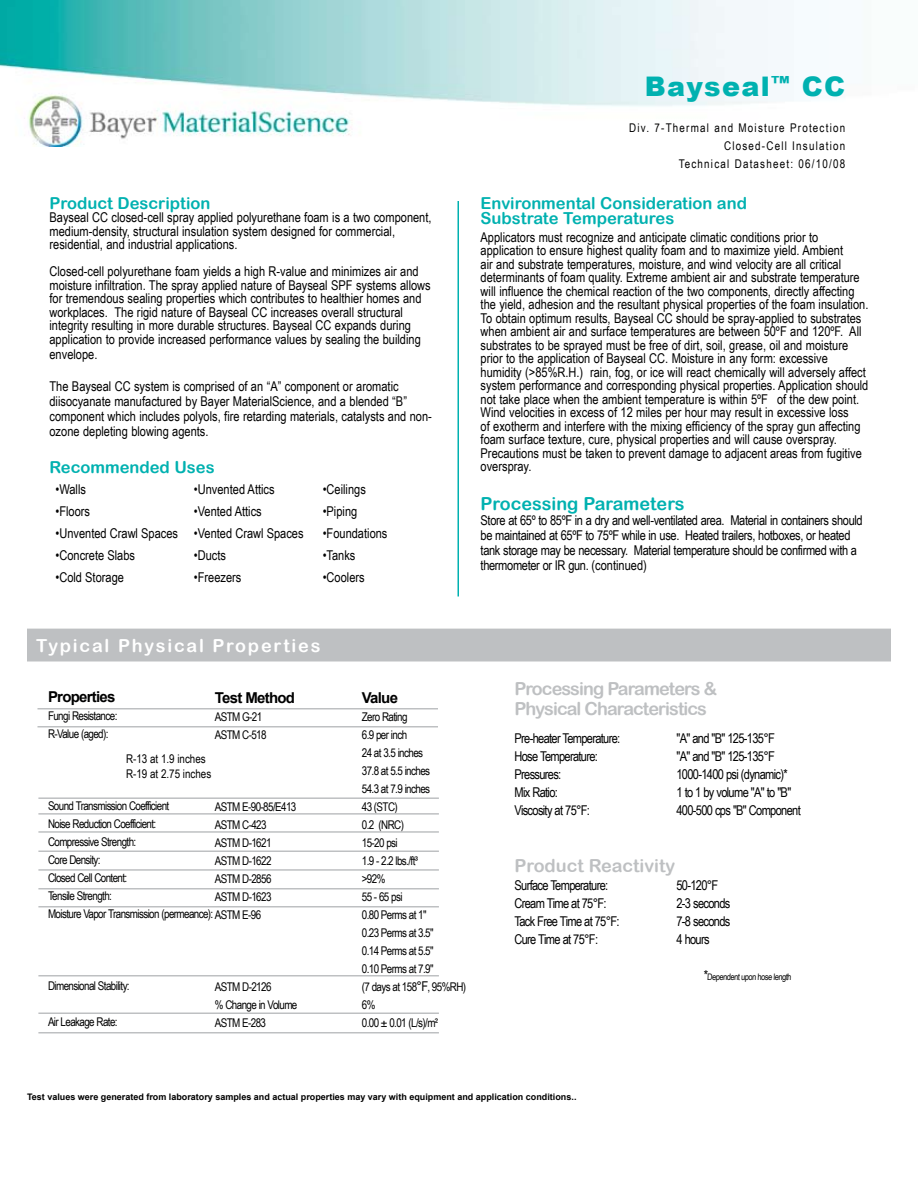
<style>
.page{position:relative;width:918px;height:1188px;background:#fff}
.page>*{position:absolute;margin:0;border:0;box-sizing:border-box;transform-origin:0 0}
.t1{font:900 27px "Arial";letter-spacing:.05em;color:#00b1b0}
.t2{font:18px/19.5px "Arial Rounded MT Bold";letter-spacing:-.05em;color:#bec0c2}
.t3{font:18px "Arial Rounded MT Bold";letter-spacing:.1em;color:#fff}
.t4{font:18px "Arial Rounded MT Bold";color:#00b1b0}
.t5{font:18px "Arial Rounded MT Bold";color:#bec0c2}
.t6{font:16.5px/15.3px "Arial Rounded MT Bold";color:#00b1b0}
.t7{font:700 15px "Arial";letter-spacing:-.05em;color:#000}
.t8{font:13.5px/13.5px "Arial Narrow";color:#000}
.t9{font:13.5px "Arial Narrow";letter-spacing:-.05em;color:#000}
.t10{font:13.5px/15px "Arial Narrow";letter-spacing:-.025em;color:#000}
.t11{font:12px/18px "Arial Narrow";letter-spacing:-.05em;color:#000}
.t12{font:12px/18px "Arial Narrow";letter-spacing:.1em;color:#000;text-align:right}
.t13{font:12px/14.4px "Arial Narrow";color:#000}
.t14{font:700 9px "Arial";color:#000}
.t15{font:9px "Arial Narrow";color:#000}
.s1{font-size:13.5px}
</style>
<div class="page">
<img style="left:0;top:0;width:819px;height:147px">
<hr style="left:458px;top:201px;width:1px;height:396px;background:#00b1b0">
<div style="left:28px;top:629px;width:862px;height:32px;background:#bec0c2"></div>
<div style="left:27px;top:629px;width:864px;height:33px;border:2px solid #bec0c2"></div>
<hr style="left:38px;top:797px;width:401px;height:2px;background:#bec0c2">
<hr style="left:38px;top:1012px;width:401px;height:2px;background:#bec0c2">
<hr style="left:38px;top:975px;width:401px;height:1px;background:#bec0c2">
<hr style="left:38px;top:831px;width:401px;height:2px;background:#bec0c2">
<hr style="left:38px;top:869px;width:401px;height:2px;background:#bec0c2">
<hr style="left:38px;top:813px;width:401px;height:2px;background:#bec0c2">
<hr style="left:38px;top:1032px;width:401px;height:2px;background:#bec0c2">
<hr style="left:38px;top:906px;width:401px;height:2px;background:#bec0c2">
<hr style="left:38px;top:726px;width:400px;height:2px;background:#bec0c2">
<hr style="left:38px;top:708px;width:400px;height:2px;background:#bec0c2">
<hr style="left:38px;top:850px;width:401px;height:2px;background:#bec0c2">
<hr style="left:38px;top:888px;width:401px;height:2px;background:#bec0c2">
<p class="t6" style="left:50px;top:195px;width:163px">Product Description</p>
<p class="t8" style="left:50px;top:210px;width:384px">Bayseal CC closed-cell spray applied polyurethane foam is a two component, medium-density, structural insulation system designed for commercial, residential, and industrial applications.</p>
<p class="t8" style="left:50px;top:264px;width:383px">Closed-cell polyurethane foam yields a high R-value and minimizes air and moisture infiltration. The spray applied nature of Bayseal SPF systems allows for tremendous sealing properties which contributes to healthier homes and workplaces. The rigid nature of Bayseal CC increases overall structural integrity resulting in more durable structures. Bayseal CC expands during application to provide increased performance values by sealing the building</p>
<p class="t8" style="left:50px;top:347px;width:50px">envelope.</p>
<p class="t8" style="left:50px;top:378px;width:384px;line-height:15px">The Bayseal CC system is comprised of an “A” component or aromatic diisocyanate manufactured by Bayer MaterialScience, and a blended “B” component which includes polyols, fire retarding materials, catalysts and non&shy;ozone depleting blowing agents.</p>
<p class="t6" style="left:50px;top:459px;width:167px">Recommended Uses</p>
<p class="t8" style="left:56px;top:482px;width:32px">•Walls</p>
<p class="t8" style="left:194px;top:482px;width:82px">•Unvented Attics</p>
<p class="t8" style="left:323px;top:482px;width:45px">•Ceilings</p>
<p class="t8" style="left:56px;top:504px;width:36px">•Floors</p>
<p class="t8" style="left:194px;top:504px;width:69px">•Vented Attics</p>
<p class="t8" style="left:323px;top:504px;width:36px">•Piping</p>
<p class="t8" style="left:56px;top:526px;width:250px">•Unvented Crawl Spaces •Vented Crawl Spaces</p>
<p class="t8" style="left:323px;top:526px;width:66px">•Foundations</p>
<p class="t8" style="left:56px;top:548px;width:81px">•Concrete Slabs</p>
<p class="t8" style="left:194px;top:548px;width:34px">•Ducts</p>
<p class="t8" style="left:323px;top:548px;width:34px">•Tanks</p>
<p class="t8" style="left:56px;top:570px;width:70px">•Cold Storage</p>
<p class="t8" style="left:194px;top:570px;width:49px">•Freezers</p>
<p class="t8" style="left:323px;top:570px;width:44px">•Coolers</p>
<h1 class="t1" style="left:645px;top:67px;width:202px">Bayseal<sup>™</sup> CC</h1>
<p class="t12" style="left:629px;top:119px;width:217px">Div. 7-Thermal and Moisture Protection<br>Closed-Cell Insulation<br>Technical Datasheet: 06/10/08</p>
<p class="t6" style="left:481px;top:195px;width:268px">Environmental Consideration and<br>Substrate Temperatures</p>
<p class="t8" style="left:481px;top:230px;width:389px">Applicators must recognize and anticipate climatic conditions prior to application to ensure highest quality foam and to maximize yield. Ambient<br>air and substrate temperatures, moisture, and wind velocity are all critical determinants of foam quality. Extreme ambient air and substrate temperature will influence the chemical reaction of the two components, directly affecting the yield, adhesion and the resultant physical properties of the foam insulation.<br>To obtain optimum results, Bayseal CC should be spray-applied to substrates when ambient air and surface temperatures are between 50ºF and 120ºF. All substrates to be sprayed must be free of dirt, soil, grease, oil and moisture prior to the application of Bayseal CC. Moisture in any form: excessive humidity (&gt;85%R.H.) rain, fog, or ice will react chemically will adversely affect system performance and corresponding physical properties. Application should not take place when the ambient temperature is within 5ºF of the dew point.<br>Wind velocities in excess of 12 miles per hour may result in excessive loss<br>of exotherm and interfere with the mixing efficiency of the spray gun affecting foam surface texture, cure, physical properties and will cause overspray.<br>Precautions must be taken to prevent damage to adjacent areas from fugitive overspray.</p>
<h2 class="t4" style="left:481px;top:493px;width:205px">Processing Parameters</h2>
<p class="t10" style="left:481px;top:513px;width:384px">Store at 65º to 85ºF in a dry and well-ventilated area. Material in containers should be maintained at 65ºF to 75ºF while in use. Heated trailers, hotboxes, or heated tank storage may be necessary. Material temperature should be confirmed with a thermometer or IR gun. (continued)</p>
<h2 class="t3" style="left:36px;top:635px;width:286px">Typical Physical Properties</h2>
<p class="t7" style="left:48px;top:687px;width:69px">Properties</p>
<p class="t11" style="left:48px;top:707px;width:71px">Fungi Resistance:<br>R-Value (aged):</p>
<p class="t7" style="left:215px;top:688px;width:82px">Test Method</p>
<p class="t11" style="left:215px;top:708px;width:53px">ASTM G-21<br>ASTM C-518</p>
<p class="t13" style="left:126px;top:751px;width:87px">R-13 at 1.9 inches<br>R-19 at 2.75 inches</p>
<p class="t11" style="left:48px;top:797px;width:215px">Sound Transmission Coefficient<br>Noise Reduction Coefficient:<br>Compressive Strength:<br>Core Density:<br>Closed Cell Content:<br>Tensile Strength:<br>Moisture Vapor Transmission (permeance): ASTM E-96</p>
<p class="t11" style="left:215px;top:798px;width:83px">ASTM E-90-85/E413<br>ASTM C-423<br>ASTM D-1621<br>ASTM D-1622<br>ASTM D-2856<br>ASTM D-1623</p>
<p class="t11" style="left:48px;top:977px;width:83px">Dimensional Stability:</p>
<p class="t11" style="left:48px;top:1013px;width:71px">Air Leakage Rate:</p>
<p class="t11" style="left:215px;top:978px;width:84px">ASTM D-2126<br>% Change in Volume<br>ASTM E-283</p>
<p class="t7" style="left:362px;top:688px;width:38px">Value</p>
<p class="t11" style="left:362px;top:708px;width:106px">Zero Rating<br>6.9 per inch<br>24 at 3.5 inches<br>37.8 at 5.5 inches<br>54.3 at 7.9 inches<br>43 (STC)<br>0.2 (NRC)<br>15-20 psi<br>1.9 - 2.2 lbs./ft³<br>&gt;92%<br>55 - 65 psi<br>0.80 Perms at 1"<br>0.23 Perms at 3.5"<br>0.14 Perms at 5.5"<br>0.10 Perms at 7.9"<br>(7 days at 158<span class="s1">°F</span>, 95%RH)<br>6%<br>0.00 ± 0.01 (L/s)/m²</p>
<h2 class="t2" style="left:514px;top:679px;width:204px">Processing Parameters &amp;<br>Physical Characteristics</h2>
<p class="t9" style="left:515px;top:728px;width:107px">Pre-heater Temperature:</p>
<p class="t9" style="left:677px;top:728px;width:100px">"A" and "B" 125-135°F</p>
<p class="t9" style="left:515px;top:746px;width:85px">Hose Temperature:</p>
<p class="t9" style="left:677px;top:746px;width:100px">"A" and "B" 125-135°F</p>
<p class="t9" style="left:515px;top:764px;width:48px">Pressures:</p>
<p class="t9" style="left:677px;top:764px;width:113px">1000-1400 psi (dynamic)*</p>
<p class="t9" style="left:515px;top:782px;width:45px">Mix Ratio:</p>
<p class="t9" style="left:677px;top:782px;width:116px">1 to 1 by volume "A" to "B"</p>
<p class="t9" style="left:515px;top:800px;width:77px">Viscosity at 75°F:</p>
<p class="t9" style="left:677px;top:800px;width:126px">400-500 cps "B" Component</p>
<h2 class="t5" style="left:514px;top:855px;width:162px">Product Reactivity</h2>
<p class="t9" style="left:514px;top:875px;width:95px">Surface Temperature:</p>
<p class="t8" style="left:676px;top:878px;width:43px">50-120°F</p>
<p class="t9" style="left:514px;top:893px;width:94px">Cream Time at 75°F:</p>
<p class="t9" style="left:676px;top:893px;width:55px">2-3 seconds</p>
<p class="t9" style="left:514px;top:911px;width:107px">Tack Free Time at 75°F:</p>
<p class="t9" style="left:676px;top:911px;width:55px">7-8 seconds</p>
<p class="t9" style="left:514px;top:929px;width:85px">Cure Time at 75°F:</p>
<p class="t8" style="left:676px;top:932px;width:35px">4 hours</p>
<p class="t15" style="left:704px;top:970px;width:90px"><span class="s1">*</span>Dependent upon hose length</p>
<p class="t14" style="left:27px;top:1091px;width:551px">Test values were generated from laboratory samples and actual properties may vary with equipment and application conditions..</p>
</div>
